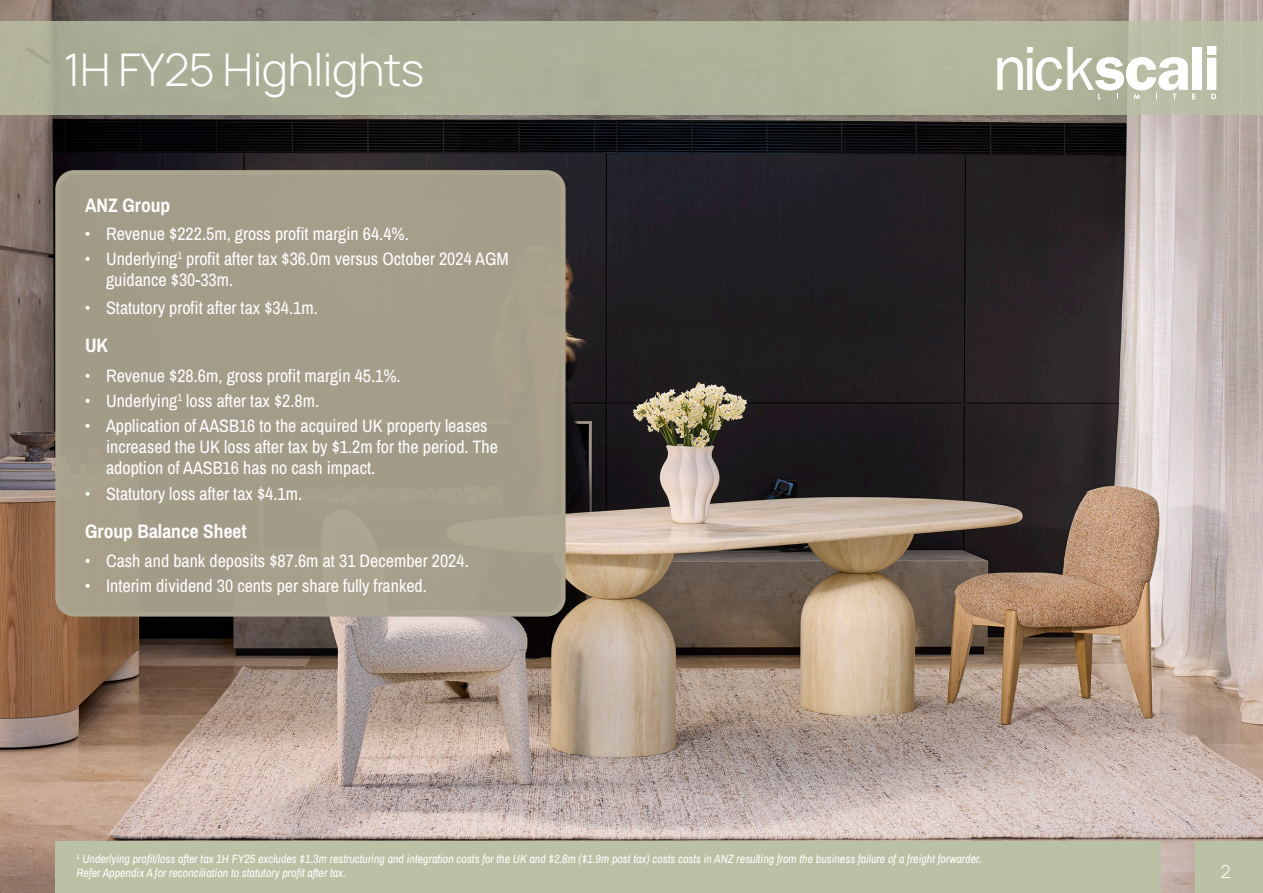
<style>
.page{position:relative;width:1263px;height:893px;background:#fff}
.page>*{position:absolute;margin:0;border:0;box-sizing:border-box;transform-origin:0 0}
.t1{font:200 45px "Manrope";letter-spacing:-.01em;color:#fff}
.t2{font:700 19.5px "Archivo Narrow";color:#fff}
.t3{font:18px/21px "Archivo Narrow";color:#fff}
.t4{font:200 18px "Manrope";color:#fff}
.t5{font:italic 12px/14.4px "Archivo Narrow";color:#fff}
</style>
<div class="page">
<img style="left:0;top:0;width:1263px;height:893px">
<div style="left:0;top:21px;width:1263px;height:94px;background:#aeb299"></div>
<div style="left:1192px;top:47px;width:9px;height:43px;background:#fff"></div>
<svg style="left:997px;top:47px;width:65px;height:44px"></svg>
<svg style="left:1068px;top:47px;width:127px;height:52px"></svg>
<svg style="left:1207px;top:46px;width:9px;height:53px"></svg>
<div style="left:55px;top:842px;width:1106px;height:51px;background:#bac1a4"></div>
<div style="left:1196px;top:842px;width:67px;height:51px;background:#bac1a4"></div>
<div style="left:58px;top:173px;width:505px;height:441px;background:#a49d89;border-radius:17px"></div>
<div style="left:55px;top:170px;width:511px;height:447px;border:4px solid #aba48f;border-radius:17px"></div>
<p class="t1" style="left:64px;top:38px;width:362px">1H FY25 Highlights</p>
<p class="t2" style="left:85px;top:191px;width:87px">ANZ Group</p>
<p class="t3" style="left:85px;top:223px;width:325px">• Revenue $222.5m, gross profit margin 64.4%.</p>
<p class="t3" style="left:106px;top:248px;width:404px;text-indent:-21px">• Underlying<sup>1</sup> profit after tax $36.0m versus October 2024 AGM guidance $30-33m.</p>
<p class="t3" style="left:85px;top:297px;width:234px">• Statutory profit after tax $34.1m.</p>
<p class="t2" style="left:85px;top:332px;width:25px">UK</p>
<p class="t3" style="left:85px;top:365px;width:317px">• Revenue $28.6m, gross profit margin 45.1%.</p>
<p class="t3" style="left:85px;top:390px;width:236px">• Underlying<sup>1</sup> loss after tax $2.8m.</p>
<p class="t3" style="left:106px;top:415px;width:393px;text-indent:-21px">• Application of AASB16 to the acquired UK property leases increased the UK loss after tax by $1.2m for the period. The adoption of AASB16 has no cash impact.</p>
<p class="t3" style="left:85px;top:482px;width:219px">• Statutory loss after tax $4.1m.</p>
<p class="t2" style="left:85px;top:517px;width:163px">Group Balance Sheet</p>
<p class="t3" style="left:85px;top:550px;width:385px">• Cash and bank deposits $87.6m at 31 December 2024.</p>
<p class="t3" style="left:85px;top:575px;width:343px">• Interim dividend 30 cents per share fully franked.</p>
<p class="t5" style="left:77px;top:851px;width:906px"><sup>1</sup> Underlying profit/loss after tax 1H FY25 excludes $1.3m restructuring and integration costs for the UK and $2.8m ($1.9m post tax) costs costs in ANZ resulting from the business failure of a freight forwarder.<br>Refer Appendix A for reconciliation to statutory profit after tax.</p>
<p class="t4" style="left:1220px;top:859px;width:12px">2</p>
</div>
